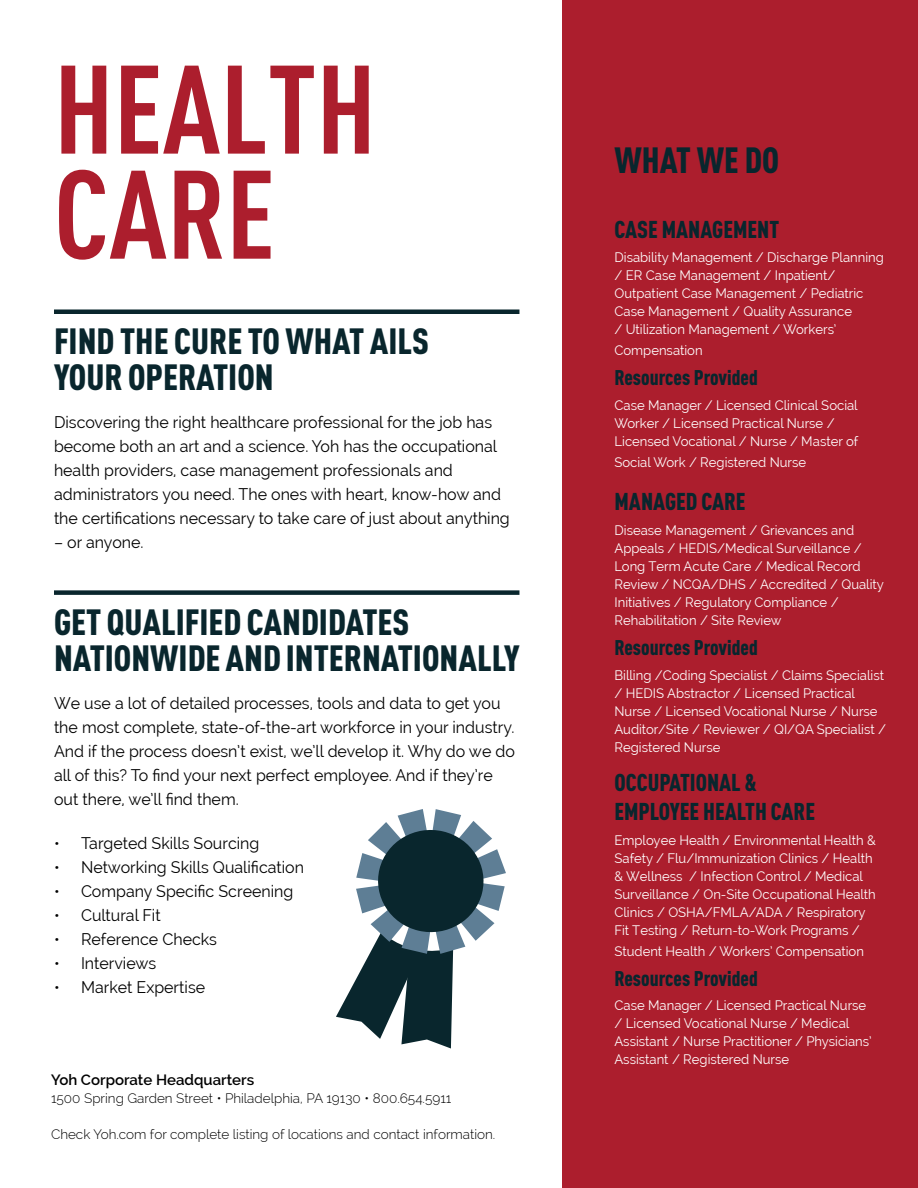
<style>
.page{position:relative;width:918px;height:1188px;background:#fff}
.page>*{position:absolute;margin:0;border:0;box-sizing:border-box;transform-origin:0 0}
.t1{font:700 123.6px/105px "DIN Cond";color:#ac1e2d}
.t2{font:900 36px/36px "DIN Cond";color:#09262d}
.t3{font:900 24px/29.1px "DIN Cond";color:#09262d}
.t4{font:900 21px "DIN Cond";color:#09262d}
.t5{font:16.5px/24px "Raleway";color:#000}
.t6{font:600 15px "Raleway";color:#000}
.t7{font:13.5px/18px "Raleway";color:#fff}
.t8{font:300 13.5px "Raleway";color:#000}
</style>
<div class="page">
<div style="left:563px;top:0;width:355px;height:1188px;background:#ac1e2d"></div>
<div style="left:54px;top:590px;width:465px;height:5px;background:#09262d"></div>
<div style="left:54px;top:309px;width:465px;height:5px;background:#09262d"></div>
<svg style="left:336px;top:809px;width:170px;height:240px"></svg>
<h1 class="t1" style="left:54px;top:53px;width:324px">HEALTH<br>CARE</h1>
<h2 class="t2" style="left:54px;top:323px;width:377px">FIND THE CURE TO WHAT AILS<br>YOUR OPERATION</h2>
<p class="t5" style="left:54px;top:410px;width:457px">Discovering the right healthcare professional for the job has become both an art and a science. Yoh has the occupational health providers, case management professionals and administrators you need. The ones with heart, know-how and the certifications necessary to take care of just about anything</p>
<p class="t5" style="left:54px;top:530px;width:91px">– or anyone.</p>
<h2 class="t2" style="left:54px;top:603px;width:467px">GET QUALIFIED CANDIDATES<br>NATIONWIDE AND INTERNATIONALLY</h2>
<p class="t5" style="left:54px;top:691px;width:463px">We use a lot of detailed processes, tools and data to get you the most complete, state-of-the-art workforce in your industry.<br>And if the process doesn’t exist, we’ll develop it. Why do we do all of this? To find your next perfect employee. And if they’re out there, we’ll find them.</p>
<p class="t5" style="left:54px;top:831px;width:207px">• Targeted Skills Sourcing</p>
<p class="t5" style="left:54px;top:855px;width:251px">• Networking Skills Qualification</p>
<p class="t5" style="left:54px;top:879px;width:241px">• Company Specific Screening</p>
<p class="t5" style="left:54px;top:903px;width:108px">• Cultural Fit</p>
<p class="t5" style="left:54px;top:927px;width:165px">• Reference Checks</p>
<p class="t5" style="left:54px;top:951px;width:104px">• Interviews</p>
<p class="t5" style="left:54px;top:975px;width:153px">• Market Expertise</p>
<p class="t6" style="left:51px;top:1071px;width:205px">Yoh Corporate Headquarters</p>
<p class="t8" style="left:51px;top:1090px;width:402px">1500 Spring Garden Street • Philadelphia, PA 19130 • 800.654.5911</p>
<p class="t8" style="left:51px;top:1126px;width:446px">Check Yoh.com for complete listing of locations and contact information.</p>
<h2 class="t2" style="left:615px;top:141px;width:166px">WHAT WE DO</h2>
<h3 class="t3" style="left:615px;top:214px;width:166px">CASE MANAGEMENT</h3>
<p class="t7" style="left:615px;top:248px;width:271px">Disability Management / Discharge Planning / ER Case Management / Inpatient/ Outpatient Case Management / Pediatric Case Management / Quality Assurance<br>/ Utilization Management / Workers’</p>
<p class="t7" style="left:615px;top:341px;width:90px">Compensation</p>
<h3 class="t4" style="left:615px;top:365px;width:145px">Resources Provided</h3>
<p class="t7" style="left:615px;top:396px;width:245px">Case Manager / Licensed Clinical Social<br>Worker / Licensed Practical Nurse /<br>Licensed Vocational / Nurse / Master of</p>
<p class="t7" style="left:615px;top:453px;width:193px">Social Work / Registered Nurse</p>
<h3 class="t3" style="left:615px;top:487px;width:133px">MANAGED CARE</h3>
<p class="t7" style="left:615px;top:521px;width:271px">Disease Management / Grievances and Appeals / HEDIS/Medical Surveillance / Long Term Acute Care / Medical Record Review / NCQA/DHS / Accredited / Quality Initiatives / Regulatory Compliance / Rehabilitation / Site Review</p>
<h3 class="t4" style="left:615px;top:634px;width:145px">Resources Provided</h3>
<p class="t7" style="left:615px;top:666px;width:273px">Billing /Coding Specialist / Claims Specialist / HEDIS Abstractor / Licensed Practical Nurse / Licensed Vocational Nurse / Nurse Auditor/Site / Reviewer / QI/QA Specialist / Registered Nurse</p>
<h3 class="t3" style="left:615px;top:767px;width:202px">OCCUPATIONAL &amp;<br>EMPLOYEE HEALTH CARE</h3>
<p class="t7" style="left:615px;top:831px;width:263px">Employee Health / Environmental Health &amp; Safety / Flu/Immunization Clinics / Health &amp; Wellness / Infection Control / Medical Surveillance / On-Site Occupational Health Clinics / OSHA/FMLA/ADA / Respiratory Fit Testing / Return-to-Work Programs /</p>
<p class="t7" style="left:615px;top:942px;width:251px">Student Health / Workers’ Compensation</p>
<h3 class="t4" style="left:615px;top:965px;width:145px">Resources Provided</h3>
<p class="t7" style="left:615px;top:996px;width:259px">Case Manager / Licensed Practical Nurse / Licensed Vocational Nurse / Medical Assistant / Nurse Practitioner / Physicians’ Assistant / Registered Nurse</p>
</div>
